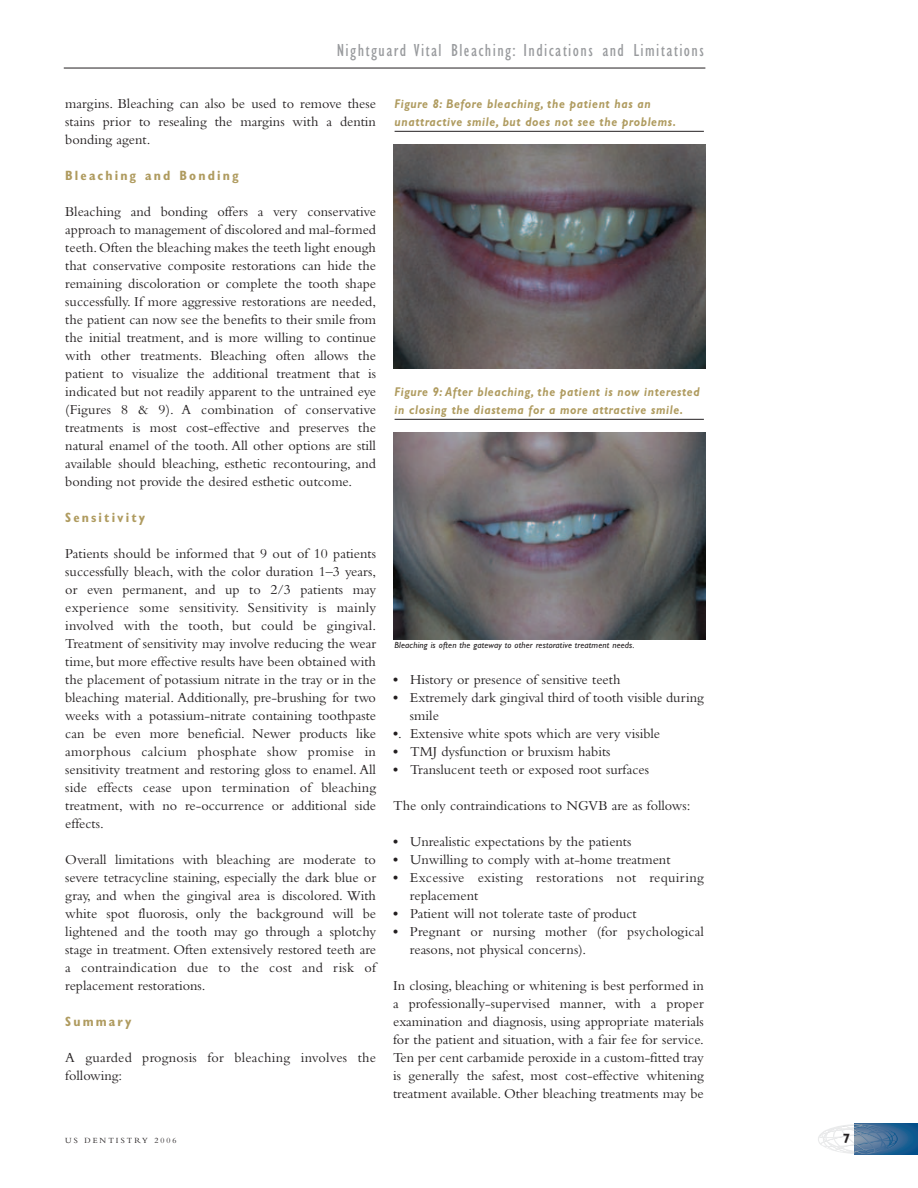
<style>
.page{position:relative;width:918px;height:1188px;background:#fff}
.page>*{position:absolute;margin:0;border:0;box-sizing:border-box;transform-origin:0 0}
.t1{font:condensed 18px "Gill Sans";letter-spacing:.08em;color:#999b9e}
.t2{font:14.25px/18px "Bembo";color:#231f20;text-align:justify}
.t3{font:14.25px/18px "Bembo";letter-spacing:.02em;color:#231f20}
.t4{font:700 condensed 13.5px "Gill Sans";letter-spacing:.155em;color:#af9b5f}
.t5{font:700 condensed 13.5px "Gill Sans";color:#231f20}
.t6{font:italic 700 12.75px/18px "Gill Sans";letter-spacing:.055em;color:#af9b5f;scale:.9 1}
.t7{font:italic 9px "Gill Sans";letter-spacing:.015em;color:#231f20}
.t8{font:8.25px "Bembo";letter-spacing:.245em;color:#231f20}
.s1{font-weight:700}
</style>
<div class="page">
<hr style="left:64px;top:68px;width:641px;height:1px;background:#231f20">
<svg style="left:898px;top:1124px;width:20px;height:30px"></svg>
<svg style="left:818px;top:1124px;width:80px;height:30px"></svg>
<hr style="left:395px;top:131px;width:309px;height:1px;background:#231f20">
<img style="left:393px;top:144px;width:312px;height:225px">
<hr style="left:395px;top:419px;width:309px;height:1px;background:#231f20">
<img style="left:393px;top:433px;width:312px;height:206px">
<p class="t1" style="left:337px;top:43px;width:369px">Nightguard Vital Bleaching: Indications and Limitations</p>
<p class="t2" style="left:65px;top:96px;width:312px">margins. Bleaching can also be used to remove these stains prior to resealing the margins with a dentin bonding agent.</p>
<p class="t4" style="left:65px;top:171px;width:175px">Bleaching and Bonding</p>
<p class="t2" style="left:65px;top:204px;width:312px">Bleaching and bonding offers a very conservative approach to management of discolored and mal-formed teeth. Often the bleaching makes the teeth light enough that conservative composite restorations can hide the remaining discoloration or complete the tooth shape successfully. If more aggressive restorations are needed, the patient can now see the benefits to their smile from the initial treatment, and is more willing to continue with other treatments. Bleaching often allows the patient to visualize the additional treatment that is indicated but not readily apparent to the untrained eye (Figures 8 &amp; 9). A combination of conservative treatments is most cost-effective and preserves the natural enamel of the tooth. All other options are still available should bleaching, esthetic recontouring, and bonding not provide the desired esthetic outcome.</p>
<p class="t4" style="left:65px;top:513px;width:82px">Sensitivity</p>
<p class="t2" style="left:65px;top:546px;width:312px">Patients should be informed that 9 out of 10 patients successfully bleach, with the color duration 1–3 years, or even permanent, and up to 2/3 patients may experience some sensitivity. Sensitivity is mainly involved with the tooth, but could be gingival.<br>Treatment of sensitivity may involve reducing the wear time, but more effective results have been obtained with the placement of potassium nitrate in the tray or in the bleaching material. Additionally, pre-brushing for two weeks with a potassium-nitrate containing toothpaste can be even more beneficial. Newer products like amorphous calcium phosphate show promise in sensitivity treatment and restoring gloss to enamel. All side effects cease upon termination of bleaching treatment, with no re-occurrence or additional side effects.</p>
<p class="t2" style="left:65px;top:852px;width:312px">Overall limitations with bleaching are moderate to severe tetracycline staining, especially the dark blue or gray, and when the gingival area is discolored. With white spot fluorosis, only the background will be lightened and the tooth may go through a splotchy stage in treatment. Often extensively restored teeth are a contraindication due to the cost and risk of replacement restorations.</p>
<p class="t4" style="left:65px;top:1017px;width:68px">Summary</p>
<p class="t3" style="left:65px;top:1050px;width:312px">A guarded prognosis for bleaching involves the following:</p>
<p class="t6" style="left:395px;top:96px;width:314px">Figure 8: Before bleaching, the patient has an unattractive smile, but does not see the problems.</p>
<p class="t6" style="left:395px;top:384px;width:340px">Figure 9: After bleaching, the patient is now interested in closing the diastema for a more attractive smile.</p>
<p class="t7" style="left:395px;top:642px;width:242px">Bleaching is often the gateway to other restorative treatment needs.</p>
<p class="t2" style="left:393px;top:672px;width:229px"><span class="s1">•</span> History or presence of sensitive teeth</p>
<p class="t2" style="left:410px;top:690px;width:295px;text-indent:-17px"><span class="s1">•</span> Extremely dark gingival third of tooth visible during smile</p>
<p class="t2" style="left:393px;top:726px;width:268px"><span class="s1">•</span>. Extensive white spots which are very visible</p>
<p class="t2" style="left:393px;top:744px;width:219px"><span class="s1">•</span> TMJ dysfunction or bruxism habits</p>
<p class="t2" style="left:393px;top:762px;width:257px"><span class="s1">•</span> Translucent teeth or exposed root surfaces</p>
<p class="t2" style="left:393px;top:798px;width:299px">The only contraindications to NGVB are as follows:</p>
<p class="t2" style="left:393px;top:834px;width:240px"><span class="s1">•</span> Unrealistic expectations by the patients</p>
<p class="t2" style="left:393px;top:852px;width:279px"><span class="s1">•</span> Unwilling to comply with at-home treatment</p>
<p class="t3" style="left:410px;top:870px;width:295px;text-indent:-17px"><span class="s1">•</span> Excessive existing restorations not requiring replacement</p>
<p class="t2" style="left:393px;top:906px;width:245px"><span class="s1">•</span> Patient will not tolerate taste of product</p>
<p class="t2" style="left:410px;top:924px;width:295px;text-indent:-17px"><span class="s1">•</span> Pregnant or nursing mother (for psychological reasons, not physical concerns).</p>
<p class="t2" style="left:393px;top:978px;width:312px">In closing, bleaching or whitening is best performed in a professionally-supervised manner, with a proper examination and diagnosis, using appropriate materials for the patient and situation, with a fair fee for service.<br>Ten per cent carbamide peroxide in a custom-fitted tray is generally the safest, most cost-effective whitening treatment available. Other bleaching treatments may be</p>
<p class="t8" style="left:65px;top:1138px;width:113px">US DENTISTRY 2006</p>
<p class="t5" style="left:843px;top:1134px;width:9px">7</p>
</div>
